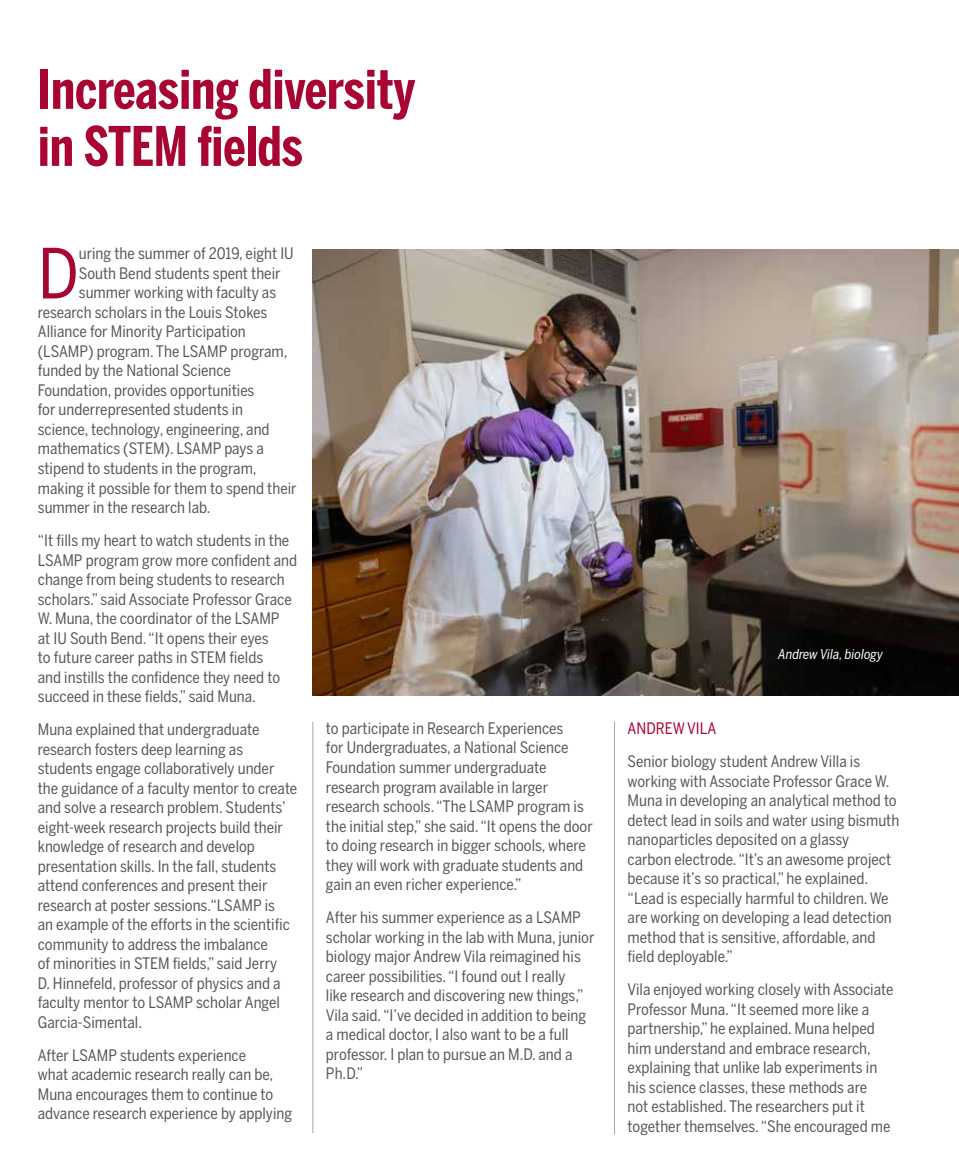
<style>
.page{position:relative;width:959px;height:1175px;background:#fff}
.page>*{position:absolute;margin:0;border:0;box-sizing:border-box;transform-origin:0 0}
.t1{font:68.4px "Benton Sans Cond";color:#a90533}
.t2{font:700 54px/57px "Benton Sans Comp";color:#a90533}
.t3{font:15.75px/19.5px "Benton Sans Cond";color:#58595b}
.t4{font:15.75px "Benton Sans Cond";color:#a90533}
.t5{font:italic 13.5px "Benton Sans Cond";color:#fff}
</style>
<div class="page">
<hr style="left:312px;top:721px;width:1px;height:412px;background:#ada7a4">
<hr style="left:614px;top:721px;width:1px;height:413px;background:#ada7a4">
<img style="left:312px;top:250px;width:646px;height:445px">
<div style="left:775px;top:645px;width:119px;height:28px;background:#000"></div>
<h1 class="t2" style="left:38px;top:61px;width:379px">Increasing diversity in STEM fields</h1>
<p class="t1" style="left:38px;top:232px;width:43px">D</p>
<p class="t3" style="left:79px;top:244px;width:216px">uring the summer of 2019, eight IU</p>
<p class="t3" style="left:79px;top:263px;width:203px">South Bend students spent their</p>
<p class="t3" style="left:79px;top:283px;width:199px">summer working with faculty as</p>
<p class="t3" style="left:38px;top:302px;width:231px">research scholars in the Louis Stokes</p>
<p class="t3" style="left:38px;top:322px;width:209px">Alliance for Minority Participation</p>
<p class="t3" style="left:38px;top:341px;width:251px">(LSAMP) program. The LSAMP program,</p>
<p class="t3" style="left:38px;top:361px;width:195px">funded by the National Science</p>
<p class="t3" style="left:38px;top:380px;width:218px">Foundation, provides opportunities</p>
<p class="t3" style="left:38px;top:400px;width:207px">for underrepresented students in</p>
<p class="t3" style="left:38px;top:419px;width:233px">science, technology, engineering, and</p>
<p class="t3" style="left:38px;top:439px;width:227px">mathematics (STEM). LSAMP pays a</p>
<p class="t3" style="left:38px;top:458px;width:220px">stipend to students in the program,</p>
<p class="t3" style="left:38px;top:478px;width:260px">making it possible for them to spend their</p>
<p class="t3" style="left:38px;top:497px;width:174px">summer in the research lab.</p>
<p class="t3" style="left:38px;top:530px;width:261px">“It fills my heart to watch students in the LSAMP program grow more confident and change from being students to research scholars.” said Associate Professor Grace</p>
<p class="t3" style="left:38px;top:608px;width:244px">W. Muna, the coordinator of the LSAMP at IU South Bend. “It opens their eyes to future career paths in STEM fields and instills the confidence they need to succeed in these fields,” said Muna.</p>
<p class="t3" style="left:38px;top:719px;width:261px">Muna explained that undergraduate research fosters deep learning as students engage collaboratively under the guidance of a faculty mentor to create and solve a research problem. Students’ eight-week research projects build their knowledge of research and develop presentation skills. In the fall, students attend conferences and present their research at poster sessions.“LSAMP is<br>an example of the efforts in the scientific community to address the imbalance<br>of minorities in STEM fields,” said Jerry</p>
<p class="t3" style="left:38px;top:973px;width:244px;text-align:justify">D. Hinnefeld, professor of physics and a faculty mentor to LSAMP scholar Angel Garcia-Simental.</p>
<p class="t3" style="left:38px;top:1045px;width:256px">After LSAMP students experience<br>what academic research really can be, Muna encourages them to continue to advance research experience by applying</p>
<p class="t3" style="left:326px;top:718px;width:268px">to participate in Research Experiences<br>for Undergraduates, a National Science Foundation summer undergraduate research program available in larger research schools. “The LSAMP program is the initial step,” she said. “It opens the door to doing research in bigger schools, where they will work with graduate students and gain an even richer experience.”</p>
<p class="t3" style="left:326px;top:907px;width:270px">After his summer experience as a LSAMP scholar working in the lab with Muna, junior biology major Andrew Vila reimagined his career possibilities. “I found out I really<br>like research and discovering new things,” Vila said. “I’ve decided in addition to being a medical doctor, I also want to be a full professor. I plan to pursue an M.D. and a Ph.D.”</p>
<p class="t5" style="left:778px;top:645px;width:106px">Andrew Vila, biology</p>
<p class="t4" style="left:627px;top:718px;width:90px">ANDREW VILA</p>
<p class="t3" style="left:627px;top:751px;width:273px">Senior biology student Andrew Villa is working with Associate Professor Grace W.<br>Muna in developing an analytical method to detect lead in soils and water using bismuth nanoparticles deposited on a glassy<br>carbon electrode. “It’s an awesome project because it’s so practical,” he explained. “Lead is especially harmful to children. We are working on developing a lead detection method that is sensitive, affordable, and field deployable.”</p>
<p class="t3" style="left:627px;top:979px;width:267px">Vila enjoyed working closely with Associate Professor Muna. “It seemed more like a partnership,” he explained. Muna helped him understand and embrace research, explaining that unlike lab experiments in his science classes, these methods are<br>not established. The researchers put it together themselves. “She encouraged me</p>
</div>
